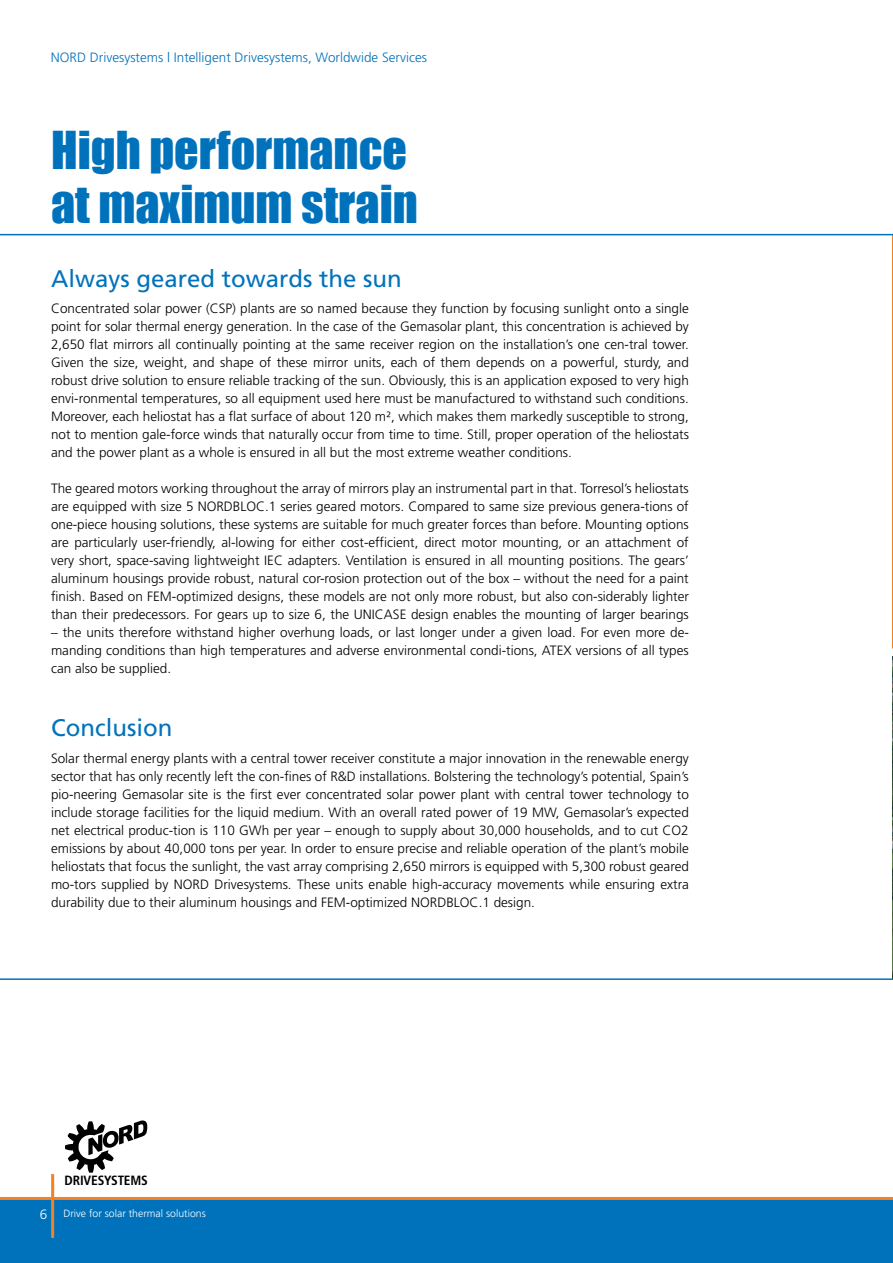
<style>
.page{position:relative;width:893px;height:1263px;background:#fff}
.page>*{position:absolute;margin:0;border:0;box-sizing:border-box;transform-origin:0 0}
.t1{font:48px/54px "Impact";color:#0072bc}
.t2{font:24px "Frutiger";color:#0072bc}
.t3{font:300 13.5px/18px "Frutiger";color:#000;text-align:justify}
.t4{font:300 13.5px "Frutiger";color:#0072bc}
.t5{font:700 condensed 13.35px "Frutiger";letter-spacing:-.01em;color:#000}
.t6{font:300 10.5px "Frutiger";color:#fff}
.s1{font-size:13.5px}
</style>
<div class="page">
<div style="left:0;top:1198px;width:893px;height:65px;background:#0072bc"></div>
<hr style="left:0;top:1197px;width:893px;height:3px;background:#f58220">
<hr style="left:51px;top:1174px;width:3px;height:64px;background:#f58220">
<svg style="left:65px;top:1120px;width:82px;height:53px"></svg>
<hr style="left:892px;top:235px;width:1px;height:420px;background:#f58220">
<hr style="left:0;top:978px;width:893px;height:2px;background:#0072bc">
<img style="left:892px;top:656px;width:1px;height:323px">
<hr style="left:0;top:234px;width:893px;height:1px;background:#0072bc">
<p class="t4" style="left:51px;top:49px;width:378px">NORD Drivesystems | Intelligent Drivesystems, Worldwide Services</p>
<h1 class="t1" style="left:51px;top:122px;width:368px">High performance at maximum strain</h1>
<h2 class="t2" style="left:51px;top:264px;width:352px">Always geared towards the sun</h2>
<p class="t3" style="left:51px;top:299px;width:639px">Concentrated solar power (CSP) plants are so named because they function by focusing sunlight onto a single point for solar thermal energy generation. In the case of the Gemasolar plant, this concentration is achieved by 2,650 flat mirrors all continually pointing at the same receiver region on the installation’s one cen-tral tower.<br>Given the size, weight, and shape of these mirror units, each of them depends on a powerful, sturdy, and robust drive solution to ensure reliable tracking of the sun. Obviously, this is an application exposed to very high envi-ronmental temperatures, so all equipment used here must be manufactured to withstand such conditions.<br>Moreover, each heliostat has a flat surface of about 120 m², which makes them markedly susceptible to strong, not to mention gale-force winds that naturally occur from time to time. Still, proper operation of the heliostats and the power plant as a whole is ensured in all but the most extreme weather conditions.</p>
<p class="t3" style="left:51px;top:479px;width:639px">The geared motors working throughout the array of mirrors play an instrumental part in that. Torresol’s heliostats are equipped with size 5 NORDBLOC.1 series geared motors. Compared to same size previous genera-tions of one-piece housing solutions, these systems are suitable for much greater forces than before. Mounting options are particularly user-friendly, al-lowing for either cost-efficient, direct motor mounting, or an attachment of very short, space-saving lightweight IEC adapters. Ventilation is ensured in all mounting positions. The gears’ aluminum housings provide robust, natural cor-rosion protection out of the box – without the need for a paint finish. Based on FEM-optimized designs, these models are not only more robust, but also con-siderably lighter than their predecessors. For gears up to size 6, the UNICASE design enables the mounting of larger bearings</p>
<p class="t3" style="left:51px;top:623px;width:639px">– the units therefore withstand higher overhung loads, or last longer under a given load. For even more de&shy;manding conditions than high temperatures and adverse environmental condi-tions, ATEX versions of all types can also be supplied.</p>
<h2 class="t2" style="left:51px;top:714px;width:123px">Conclusion</h2>
<p class="t3" style="left:51px;top:749px;width:639px">Solar thermal energy plants with a central tower receiver constitute a major innovation in the renewable energy sector that has only recently left the con-fines of R&amp;D installations. Bolstering the technology’s potential, Spain’s pio-neering Gemasolar site is the first ever concentrated solar power plant with central tower technology to include storage facilities for the liquid medium. With an overall rated power of 19 MW, Gemasolar’s expected net electrical produc-tion is 110 GWh per year – enough to supply about 30,000 households, and to cut CO2 emissions by about 40,000 tons per year. In order to ensure precise and reliable operation of the plant’s mobile heliostats that focus the sunlight, the vast array comprising 2,650 mirrors is equipped with 5,300 robust geared mo-tors supplied by NORD Drivesystems. These units enable high-accuracy movements while ensuring extra durability due to their aluminum housings and FEM-optimized NORDBLOC.1 design.</p>
<p class="t5" style="left:64px;top:1173px;width:85px">DRIVESYSTEMS</p>
<p class="t6" style="left:40px;top:1207px;width:167px"><span class="s1">6</span> Drive for solar thermal solutions</p>
</div>
